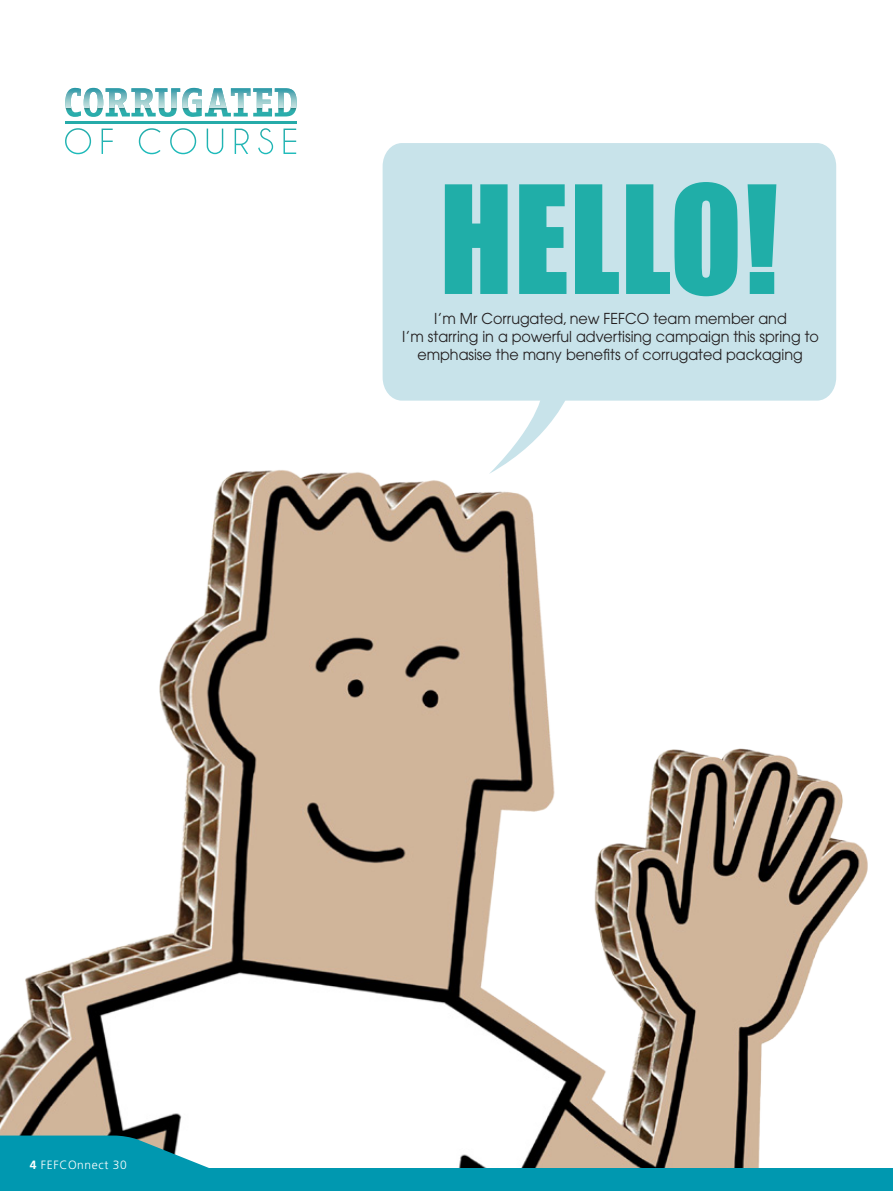
<style>
.page{position:relative;width:893px;height:1191px;background:#fff}
.page>*{position:absolute;margin:0;border:0;box-sizing:border-box;transform-origin:0 0}
.t1{font:138.6px "Impact";letter-spacing:.005em;color:#20aea8;scale:.96 1}
.t2{font:15px/18px "Avant Garde";color:#231f20;text-align:center;scale:.96 1}
.t3{font:300 12px "Frutiger LT Std";letter-spacing:.05em;color:#fff}
.s1{font-weight:700}
</style>
<div class="page">
<img style="left:0;top:470px;width:868px;height:698px">
<svg style="left:0;top:1135px;width:732px;height:33px"></svg>
<div style="left:0;top:1168px;width:893px;height:23px;background:#0098b0"></div>
<div style="left:383px;top:143px;width:453px;height:257px;background:#c8e3ea"></div>
<svg style="left:489px;top:389px;width:81px;height:85px"></svg>
<hr style="left:65px;top:121px;width:231px;height:3px;background:#26aba9">
<svg style="left:65px;top:128px;width:26px;height:26px"></svg>
<svg style="left:102px;top:129px;width:11px;height:25px"></svg>
<svg style="left:139px;top:128px;width:22px;height:26px"></svg>
<svg style="left:170px;top:128px;width:26px;height:26px"></svg>
<svg style="left:207px;top:129px;width:16px;height:25px"></svg>
<svg style="left:235px;top:129px;width:14px;height:25px"></svg>
<svg style="left:258px;top:128px;width:15px;height:26px"></svg>
<svg style="left:283px;top:129px;width:13px;height:25px"></svg>
<svg style="left:67px;top:112px;width:228px;height:5px"></svg>
<img style="left:65px;top:87px;width:232px;height:25px">
<svg style="left:65px;top:88px;width:232px;height:19px"></svg>
<p class="t1" style="left:439px;top:132px;width:355px">HELLO!</p>
<p class="t2" style="left:402px;top:309px;width:436px">I’m Mr Corrugated, new FEFCO team member and<br>I’m starring in a powerful advertising campaign this spring to emphasise the many benefits of corrugated packaging</p>
<p class="t3" style="left:30px;top:1157px;width:99px"><span class="s1">4</span> FEFCOnnect 30</p>
</div>
